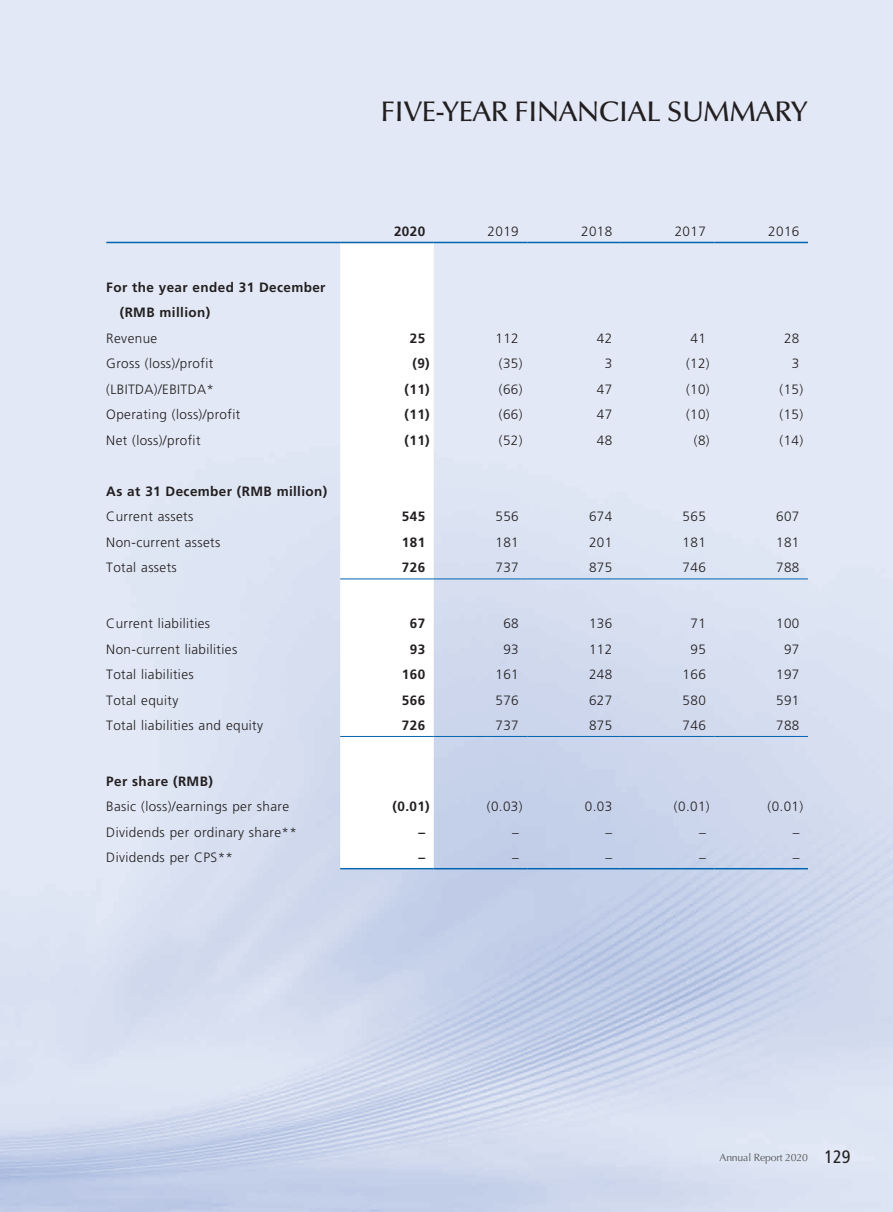
<style>
.page{position:relative;width:893px;height:1212px;background:#fff}
.page>*{position:absolute;margin:0;border:0;box-sizing:border-box;transform-origin:0 0}
.t1{font:500 28.5px "Optima LT Std";letter-spacing:-.02em;color:#231f20}
._50_Table_txt{font:300 13.5px "Frutiger LT Std";letter-spacing:.03em;color:#231f20}
._50_Table_txt-2{font:700 13.5px/25.5px "Frutiger LT Std";letter-spacing:.03em;color:#231f20}
.t2{font:10.5px "Optima LT Std";letter-spacing:-.02em;color:#57585a}
.s1{font-family:"Frutiger LT Std";font-stretch:condensed;font-size:18px;color:#231f20}
</style>
<div class="page">
<img style="left:0;top:0;width:893px;height:1212px">
<svg style="left:340px;top:243px;width:94px;height:625px"></svg>
<hr style="left:106px;top:242px;width:234px;height:1px;background:#0164b0">
<hr style="left:340px;top:242px;width:94px;height:1px;background:#0164b0">
<hr style="left:434px;top:242px;width:93px;height:1px;background:#0164b0">
<hr style="left:527px;top:242px;width:94px;height:1px;background:#0164b0">
<hr style="left:621px;top:242px;width:93px;height:1px;background:#0164b0">
<hr style="left:714px;top:242px;width:94px;height:1px;background:#0164b0">
<hr style="left:340px;top:578px;width:94px;height:1px;background:#0164b0">
<hr style="left:434px;top:578px;width:93px;height:1px;background:#0164b0">
<hr style="left:527px;top:578px;width:94px;height:1px;background:#0164b0">
<hr style="left:621px;top:578px;width:93px;height:1px;background:#0164b0">
<hr style="left:714px;top:578px;width:94px;height:1px;background:#0164b0">
<hr style="left:340px;top:736px;width:94px;height:1px;background:#0164b0">
<hr style="left:434px;top:736px;width:93px;height:1px;background:#0164b0">
<hr style="left:527px;top:736px;width:94px;height:1px;background:#0164b0">
<hr style="left:621px;top:736px;width:93px;height:1px;background:#0164b0">
<hr style="left:714px;top:736px;width:94px;height:1px;background:#0164b0">
<hr style="left:340px;top:868px;width:94px;height:1px;background:#0164b0">
<hr style="left:434px;top:868px;width:93px;height:1px;background:#0164b0">
<hr style="left:527px;top:868px;width:94px;height:1px;background:#0164b0">
<hr style="left:621px;top:868px;width:93px;height:1px;background:#0164b0">
<hr style="left:714px;top:868px;width:94px;height:1px;background:#0164b0">
<h1 class="t1" style="left:381px;top:96px;width:429px">FIVE-YEAR FINANCIAL SUMMARY</h1>
<p class="_50_Table_txt-2" style="left:394px;top:218px;width:33px">2020</p>
<p class="_50_Table_txt" style="left:488px;top:224px;width:33px">2019</p>
<p class="_50_Table_txt" style="left:581px;top:224px;width:33px">2018</p>
<p class="_50_Table_txt" style="left:675px;top:224px;width:33px">2017</p>
<p class="_50_Table_txt" style="left:768px;top:224px;width:33px">2016</p>
<p class="_50_Table_txt-2" style="left:120px;top:275px;width:207px;text-indent:-14px">For the year ended 31 December (RMB million)</p>
<p class="_50_Table_txt" style="left:106px;top:331px;width:53px">Revenue</p>
<p class="_50_Table_txt-2" style="left:410px;top:326px;width:17px">25</p>
<p class="_50_Table_txt" style="left:495px;top:331px;width:25px">112</p>
<p class="_50_Table_txt" style="left:597px;top:331px;width:17px">42</p>
<p class="_50_Table_txt" style="left:690px;top:331px;width:17px">41</p>
<p class="_50_Table_txt" style="left:784px;top:331px;width:17px">28</p>
<p class="_50_Table_txt" style="left:106px;top:356px;width:108px">Gross (loss)/profit</p>
<p class="_50_Table_txt-2" style="left:412px;top:351px;width:19px">(9)</p>
<p class="_50_Table_txt" style="left:499px;top:356px;width:25px">(35)</p>
<p class="_50_Table_txt" style="left:605px;top:356px;width:9px">3</p>
<p class="_50_Table_txt" style="left:686px;top:356px;width:25px">(12)</p>
<p class="_50_Table_txt" style="left:792px;top:356px;width:9px">3</p>
<p class="_50_Table_txt" style="left:106px;top:382px;width:109px">(LBITDA)/EBITDA*</p>
<p class="_50_Table_txt-2" style="left:405px;top:377px;width:27px">(11)</p>
<p class="_50_Table_txt" style="left:499px;top:382px;width:25px">(66)</p>
<p class="_50_Table_txt" style="left:597px;top:382px;width:17px">47</p>
<p class="_50_Table_txt" style="left:686px;top:382px;width:25px">(10)</p>
<p class="_50_Table_txt" style="left:779px;top:382px;width:25px">(15)</p>
<p class="_50_Table_txt" style="left:106px;top:407px;width:135px">Operating (loss)/profit</p>
<p class="_50_Table_txt-2" style="left:405px;top:402px;width:27px">(11)</p>
<p class="_50_Table_txt" style="left:499px;top:407px;width:25px">(66)</p>
<p class="_50_Table_txt" style="left:597px;top:407px;width:17px">47</p>
<p class="_50_Table_txt" style="left:686px;top:407px;width:25px">(10)</p>
<p class="_50_Table_txt" style="left:779px;top:407px;width:25px">(15)</p>
<p class="_50_Table_txt" style="left:106px;top:433px;width:96px">Net (loss)/profit</p>
<p class="_50_Table_txt-2" style="left:405px;top:428px;width:27px">(11)</p>
<p class="_50_Table_txt" style="left:499px;top:433px;width:25px">(52)</p>
<p class="_50_Table_txt" style="left:597px;top:433px;width:17px">48</p>
<p class="_50_Table_txt" style="left:694px;top:433px;width:17px">(8)</p>
<p class="_50_Table_txt" style="left:779px;top:433px;width:25px">(14)</p>
<p class="_50_Table_txt-2" style="left:106px;top:479px;width:223px">As at 31 December (RMB million)</p>
<p class="_50_Table_txt" style="left:106px;top:509px;width:89px">Current assets</p>
<p class="_50_Table_txt-2" style="left:402px;top:504px;width:25px">545</p>
<p class="_50_Table_txt" style="left:495px;top:509px;width:25px">556</p>
<p class="_50_Table_txt" style="left:589px;top:509px;width:25px">674</p>
<p class="_50_Table_txt" style="left:683px;top:509px;width:25px">565</p>
<p class="_50_Table_txt" style="left:776px;top:509px;width:25px">607</p>
<p class="_50_Table_txt" style="left:106px;top:535px;width:116px">Non-current assets</p>
<p class="_50_Table_txt-2" style="left:402px;top:530px;width:25px">181</p>
<p class="_50_Table_txt" style="left:495px;top:535px;width:25px">181</p>
<p class="_50_Table_txt" style="left:589px;top:535px;width:25px">201</p>
<p class="_50_Table_txt" style="left:683px;top:535px;width:25px">181</p>
<p class="_50_Table_txt" style="left:776px;top:535px;width:25px">181</p>
<p class="_50_Table_txt" style="left:106px;top:560px;width:72px">Total assets</p>
<p class="_50_Table_txt-2" style="left:402px;top:555px;width:25px">726</p>
<p class="_50_Table_txt" style="left:495px;top:560px;width:25px">737</p>
<p class="_50_Table_txt" style="left:589px;top:560px;width:25px">875</p>
<p class="_50_Table_txt" style="left:683px;top:560px;width:25px">746</p>
<p class="_50_Table_txt" style="left:776px;top:560px;width:25px">788</p>
<p class="_50_Table_txt" style="left:106px;top:616px;width:105px">Current liabilities</p>
<p class="_50_Table_txt-2" style="left:410px;top:611px;width:17px">67</p>
<p class="_50_Table_txt" style="left:503px;top:616px;width:17px">68</p>
<p class="_50_Table_txt" style="left:589px;top:616px;width:25px">136</p>
<p class="_50_Table_txt" style="left:690px;top:616px;width:17px">71</p>
<p class="_50_Table_txt" style="left:776px;top:616px;width:25px">100</p>
<p class="_50_Table_txt" style="left:106px;top:641px;width:132px">Non-current liabilities</p>
<p class="_50_Table_txt-2" style="left:410px;top:636px;width:17px">93</p>
<p class="_50_Table_txt" style="left:503px;top:641px;width:17px">93</p>
<p class="_50_Table_txt" style="left:589px;top:641px;width:25px">112</p>
<p class="_50_Table_txt" style="left:690px;top:641px;width:17px">95</p>
<p class="_50_Table_txt" style="left:784px;top:641px;width:17px">97</p>
<p class="_50_Table_txt" style="left:106px;top:667px;width:89px">Total liabilities</p>
<p class="_50_Table_txt-2" style="left:402px;top:662px;width:25px">160</p>
<p class="_50_Table_txt" style="left:495px;top:667px;width:25px">161</p>
<p class="_50_Table_txt" style="left:589px;top:667px;width:25px">248</p>
<p class="_50_Table_txt" style="left:683px;top:667px;width:25px">166</p>
<p class="_50_Table_txt" style="left:776px;top:667px;width:25px">197</p>
<p class="_50_Table_txt" style="left:106px;top:692px;width:74px">Total equity</p>
<p class="_50_Table_txt-2" style="left:402px;top:687px;width:25px">566</p>
<p class="_50_Table_txt" style="left:495px;top:692px;width:25px">576</p>
<p class="_50_Table_txt" style="left:589px;top:692px;width:25px">627</p>
<p class="_50_Table_txt" style="left:683px;top:692px;width:25px">580</p>
<p class="_50_Table_txt" style="left:776px;top:692px;width:25px">591</p>
<p class="_50_Table_txt" style="left:106px;top:718px;width:158px">Total liabilities and equity</p>
<p class="_50_Table_txt-2" style="left:402px;top:713px;width:25px">726</p>
<p class="_50_Table_txt" style="left:495px;top:718px;width:25px">737</p>
<p class="_50_Table_txt" style="left:589px;top:718px;width:25px">875</p>
<p class="_50_Table_txt" style="left:683px;top:718px;width:25px">746</p>
<p class="_50_Table_txt" style="left:776px;top:718px;width:25px">788</p>
<p class="_50_Table_txt-2" style="left:106px;top:768px;width:108px">Per share (RMB)</p>
<p class="_50_Table_txt" style="left:106px;top:799px;width:184px">Basic (loss)/earnings per share</p>
<p class="_50_Table_txt-2" style="left:393px;top:794px;width:39px">(0.01)</p>
<p class="_50_Table_txt" style="left:487px;top:799px;width:37px">(0.03)</p>
<p class="_50_Table_txt" style="left:585px;top:799px;width:29px">0.03</p>
<p class="_50_Table_txt" style="left:674px;top:799px;width:37px">(0.01)</p>
<p class="_50_Table_txt" style="left:767px;top:799px;width:37px">(0.01)</p>
<p class="_50_Table_txt" style="left:106px;top:824px;width:192px">Dividends per ordinary share**</p>
<p class="_50_Table_txt-2" style="left:418px;top:819px;width:8px">–</p>
<p class="_50_Table_txt" style="left:512px;top:824px;width:8px">–</p>
<p class="_50_Table_txt" style="left:606px;top:824px;width:8px">–</p>
<p class="_50_Table_txt" style="left:699px;top:824px;width:8px">–</p>
<p class="_50_Table_txt" style="left:793px;top:824px;width:8px">–</p>
<p class="_50_Table_txt" style="left:106px;top:850px;width:128px">Dividends per CPS**</p>
<p class="_50_Table_txt-2" style="left:418px;top:845px;width:8px">–</p>
<p class="_50_Table_txt" style="left:512px;top:850px;width:8px">–</p>
<p class="_50_Table_txt" style="left:606px;top:850px;width:8px">–</p>
<p class="_50_Table_txt" style="left:699px;top:850px;width:8px">–</p>
<p class="_50_Table_txt" style="left:793px;top:850px;width:8px">–</p>
<p class="t2" style="left:719px;top:1151px;width:132px">Annual Report 2020 <span class="s1">129</span></p>
</div>
